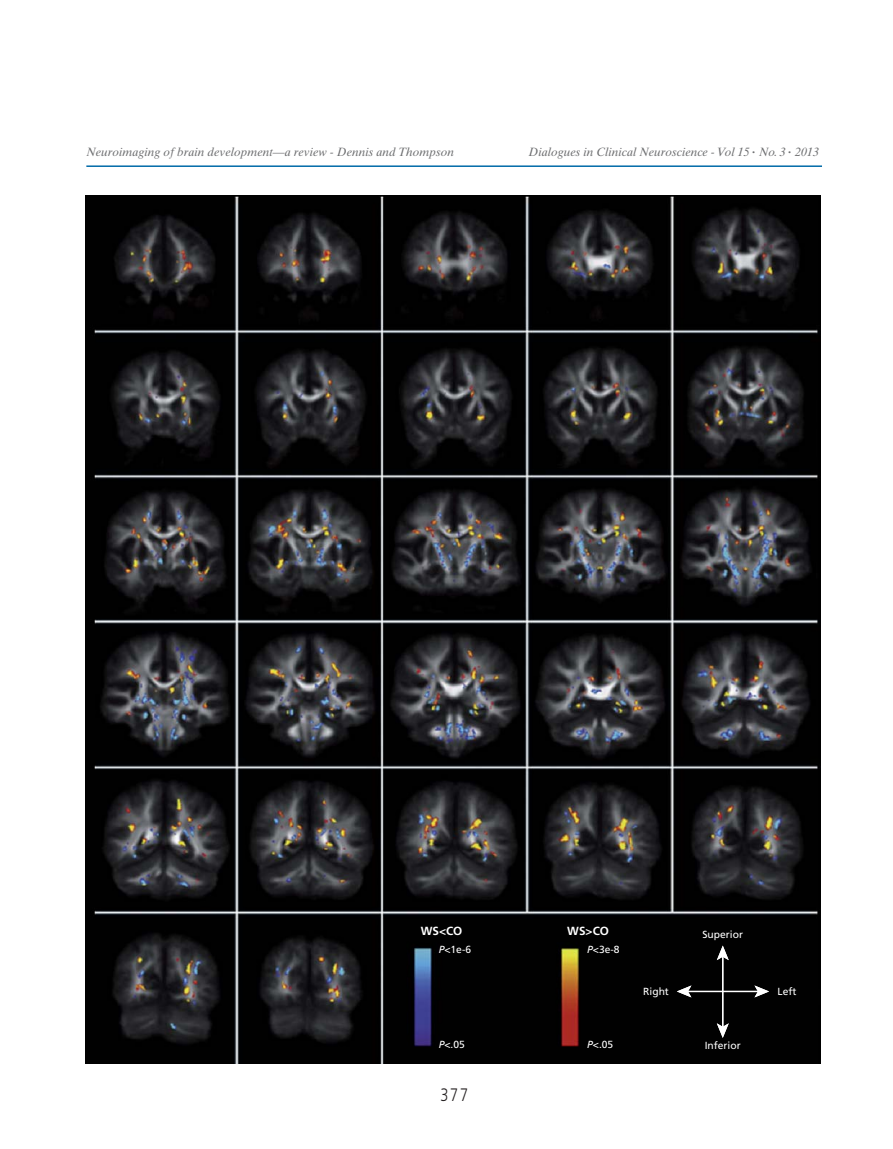
<style>
.page{position:relative;width:893px;height:1149px;background:#fff}
.page>*{position:absolute;margin:0;border:0;box-sizing:border-box;transform-origin:0 0}
.t1{font:300 18px "Frutiger";color:#231f20;scale:.8 1}
.t2{font:italic 12px "Times Ten";color:#6d6e70}
.t3{font:700 11.7px "Frutiger";color:#fff}
.t4{font:10.35px "Frutiger";color:#fff}
.s1{font-style:italic}
</style>
<div class="page">
<hr style="left:86px;top:165px;width:736px;height:2px;background:#006aa8">
<img style="left:85px;top:196px;width:736px;height:867px">
<hr style="left:722px;top:955px;width:1px;height:72px;background:#fff">
<svg style="left:717px;top:1022px;width:12px;height:15px"></svg>
<svg style="left:717px;top:945px;width:12px;height:14px"></svg>
<hr style="left:687px;top:990px;width:72px;height:1px;background:#fff">
<svg style="left:754px;top:985px;width:15px;height:12px"></svg>
<svg style="left:677px;top:985px;width:14px;height:12px"></svg>
<p class="t2" style="left:87px;top:147px;width:369px">Neuroimaging of brain development—a review - Dennis and Thompson</p>
<p class="t2" style="left:528px;top:147px;width:292px">Dialogues in Clinical Neuroscience - Vol 15 <sup>.</sup> No. 3 <sup>.</sup> 2013</p>
<p class="t3" style="left:421px;top:925px;width:43px">WS&lt;CO</p>
<p class="t3" style="left:567px;top:925px;width:43px">WS&gt;CO</p>
<p class="t4" style="left:439px;top:944px;width:34px"><span class="s1">P</span>&lt;1e-6</p>
<p class="t4" style="left:587px;top:944px;width:34px"><span class="s1">P</span>&lt;3e-8</p>
<p class="t4" style="left:439px;top:1040px;width:28px"><span class="s1">P</span>&lt;.05</p>
<h1 class="t1" style="left:440px;top:1086px;width:36px">377</h1>
<p class="t4" style="left:587px;top:1040px;width:28px"><span class="s1">P</span>&lt;.05</p>
<p class="t4" style="left:702px;top:929px;width:42px">Superior</p>
<p class="t4" style="left:643px;top:986px;width:27px">Right</p>
<p class="t4" style="left:777px;top:986px;width:20px">Left</p>
<p class="t4" style="left:705px;top:1040px;width:38px">Inferior</p>
</div>
